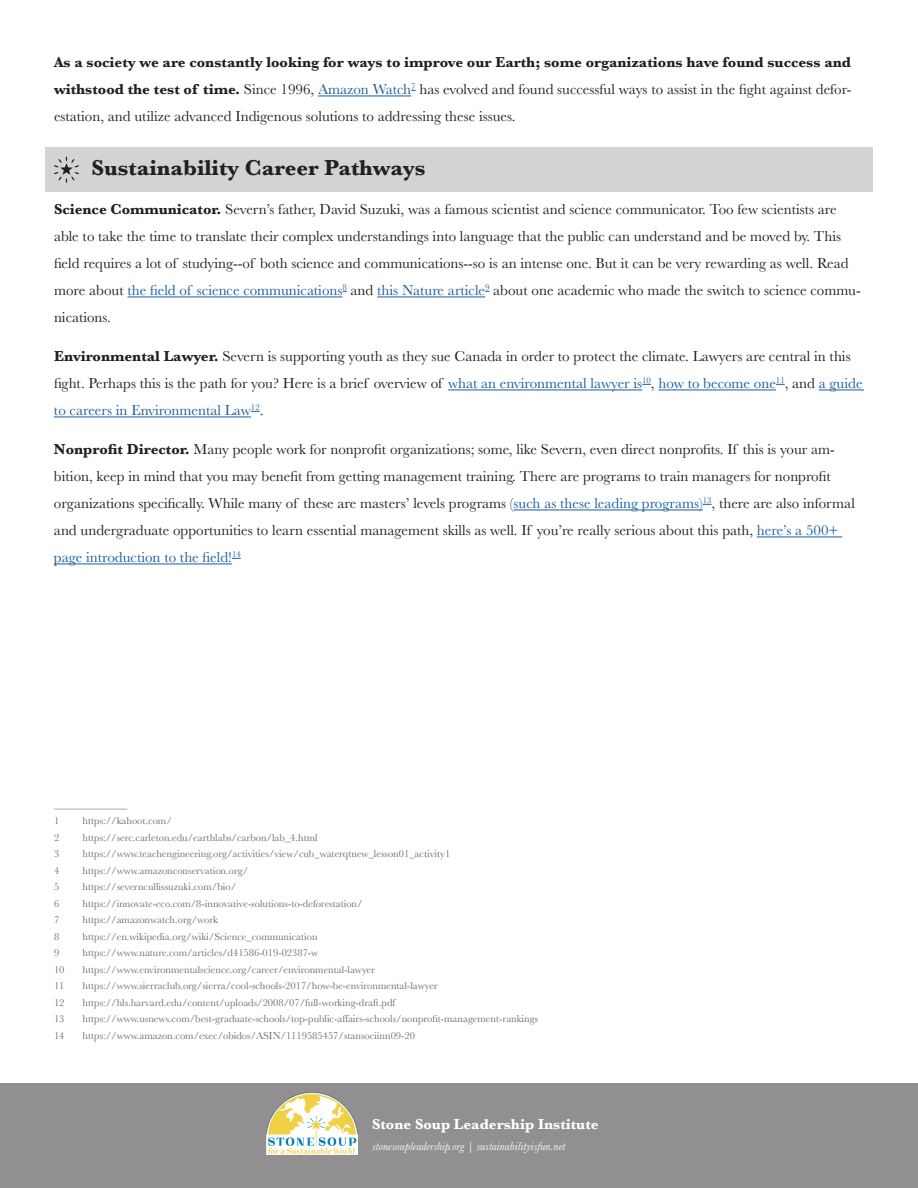
<style>
.page{position:relative;width:918px;height:1188px;background:#fff}
.page>*{position:absolute;margin:0;border:0;box-sizing:border-box;transform-origin:0 0}
.t1{font:700 22.5px "Baskerville";color:#231f20}
.t2{font:15px/27px "Baskerville";color:#231f20}
.t3{font:700 15px "Baskerville";color:#fff}
.t4{font:italic 12px "Baskerville";color:#fff}
.Footnotes{font:10.5px "Baskerville";color:#6c6d70}
.s1{font-weight:700}
.s2{color:#175d9e}
</style>
<div class="page">
<div style="left:0;top:1083px;width:918px;height:105px;background:#918f8f"></div>
<hr style="left:318px;top:96px;width:93px;height:1px;background:#175d9e">
<hr style="left:127px;top:297px;width:215px;height:1px;background:#175d9e">
<hr style="left:377px;top:297px;width:108px;height:1px;background:#175d9e">
<hr style="left:448px;top:390px;width:194px;height:1px;background:#175d9e">
<hr style="left:658px;top:390px;width:118px;height:1px;background:#175d9e">
<hr style="left:819px;top:390px;width:45px;height:1px;background:#175d9e">
<hr style="left:54px;top:417px;width:197px;height:1px;background:#175d9e">
<hr style="left:514px;top:510px;width:189px;height:1px;background:#175d9e">
<hr style="left:757px;top:537px;width:85px;height:1px;background:#175d9e">
<hr style="left:54px;top:564px;width:178px;height:1px;background:#175d9e">
<img style="left:267px;top:1093px;width:90px;height:61px">
<div style="left:45px;top:147px;width:828px;height:45px;background:#d3d3d3"></div>
<svg style="left:54px;top:157px;width:25px;height:26px"></svg>
<p class="t2" style="left:54px;top:49px;width:799px;text-align:justify"><span class="s1">As a society we are constantly looking for ways to improve our Earth; some organizations have found success and withstood the test of time.</span> Since 1996, <span class="s2">Amazon Watch</span><sup>7</sup> has evolved and found successful ways to assist in the fight against defor&shy;estation, and utilize advanced Indigenous solutions to addressing these issues.</p>
<p class="t1" style="left:92px;top:152px;width:336px">Sustainability Career Pathways</p>
<p class="t2" style="left:54px;top:196px;width:808px"><span class="s1">Science Communicator.</span> Severn’s father, David Suzuki, was a famous scientist and science communicator. Too few scientists are able to take the time to translate their complex understandings into language that the public can understand and be moved by. This field requires a lot of studying--of both science and communications--so is an intense one. But it can be very rewarding as well. Read more about <span class="s2">the field of science communications</span><sup>8</sup> and <span class="s2">this Nature article</span><sup>9</sup> about one academic who made the switch to science commu&shy;nications.</p>
<p class="t2" style="left:54px;top:343px;width:810px"><span class="s1">Environmental Lawyer.</span> Severn is supporting youth as they sue Canada in order to protect the climate. Lawyers are central in this fight. Perhaps this is the path for you? Here is a brief overview of <span class="s2">what an environmental lawyer is</span><sup>10</sup>, <span class="s2">how to become one</span><sup>11</sup>, and <span class="s2">a guide to careers in Environmental Law</span><sup>12</sup>.</p>
<p class="t2" style="left:54px;top:436px;width:802px"><span class="s1">Nonprofit Director.</span> Many people work for nonprofit organizations; some, like Severn, even direct nonprofits. If this is your am&shy;bition, keep in mind that you may benefit from getting management training. There are programs to train managers for nonprofit organizations specifically. While many of these are masters’ levels programs (<span class="s2">such as these leading programs)</span><sup>13</sup>, there are also informal and undergraduate opportunities to learn essential management skills as well. If you’re really serious about this path, <span class="s2">here’s a 500+ page introduction to the field!</span><sup>14</sup></p>
<p class="Footnotes" style="left:54px;top:797px;width:75px">______________</p>
<p class="Footnotes" style="left:54px;top:814px;width:7px">1</p>
<p class="Footnotes" style="left:82px;top:814px;width:91px">https://kahoot.com/</p>
<p class="Footnotes" style="left:54px;top:830px;width:7px">2</p>
<p class="Footnotes" style="left:82px;top:830px;width:237px">https://serc.carleton.edu/earthlabs/carbon/lab_4.html</p>
<p class="Footnotes" style="left:54px;top:847px;width:7px">3</p>
<p class="Footnotes" style="left:82px;top:847px;width:369px">https://www.teachengineering.org/activities/view/cub_waterqtnew_lesson01_activity1</p>
<p class="Footnotes" style="left:54px;top:863px;width:7px">4</p>
<p class="Footnotes" style="left:82px;top:863px;width:167px">https://www.amazonconservation.org/</p>
<p class="Footnotes" style="left:54px;top:880px;width:7px">5</p>
<p class="Footnotes" style="left:82px;top:880px;width:155px">https://severncullissuzuki.com/bio/</p>
<p class="Footnotes" style="left:54px;top:896px;width:7px">6</p>
<p class="Footnotes" style="left:82px;top:896px;width:282px">https://innovate-eco.com/8-innovative-solutions-to-deforestation/</p>
<p class="Footnotes" style="left:54px;top:913px;width:7px">7</p>
<p class="Footnotes" style="left:82px;top:913px;width:137px">https://amazonwatch.org/work</p>
<p class="Footnotes" style="left:54px;top:929px;width:7px">8</p>
<p class="Footnotes" style="left:82px;top:929px;width:237px">https://en.wikipedia.org/wiki/Science_communication</p>
<p class="Footnotes" style="left:54px;top:946px;width:7px">9</p>
<p class="Footnotes" style="left:82px;top:946px;width:237px">https://www.nature.com/articles/d41586-019-02387-w</p>
<p class="Footnotes" style="left:54px;top:962px;width:12px">10</p>
<p class="Footnotes" style="left:82px;top:962px;width:294px">https://www.environmentalscience.org/career/environmental-lawyer</p>
<p class="Footnotes" style="left:54px;top:979px;width:12px">11</p>
<p class="Footnotes" style="left:82px;top:979px;width:357px">https://www.sierraclub.org/sierra/cool-schools-2017/how-be-environmental-lawyer</p>
<p class="Footnotes" style="left:54px;top:995px;width:12px">12</p>
<p class="Footnotes" style="left:82px;top:995px;width:314px">https://hls.harvard.edu/content/uploads/2008/07/full-working-draft.pdf</p>
<p class="Footnotes" style="left:54px;top:1012px;width:12px">13</p>
<p class="Footnotes" style="left:82px;top:1012px;width:457px">https://www.usnews.com/best-graduate-schools/top-public-affairs-schools/nonprofit-management-rankings</p>
<p class="Footnotes" style="left:54px;top:1028px;width:12px">14</p>
<p class="Footnotes" style="left:82px;top:1028px;width:334px">https://www.amazon.com/exec/obidos/ASIN/1119585457/stansociinn09-20</p>
<p class="t3" style="left:372px;top:1114px;width:228px">Stone Soup Leadership Institute</p>
<p class="t4" style="left:372px;top:1138px;width:195px">stonesoupleadership.org | sustainabilityisfun.net</p>
</div>
